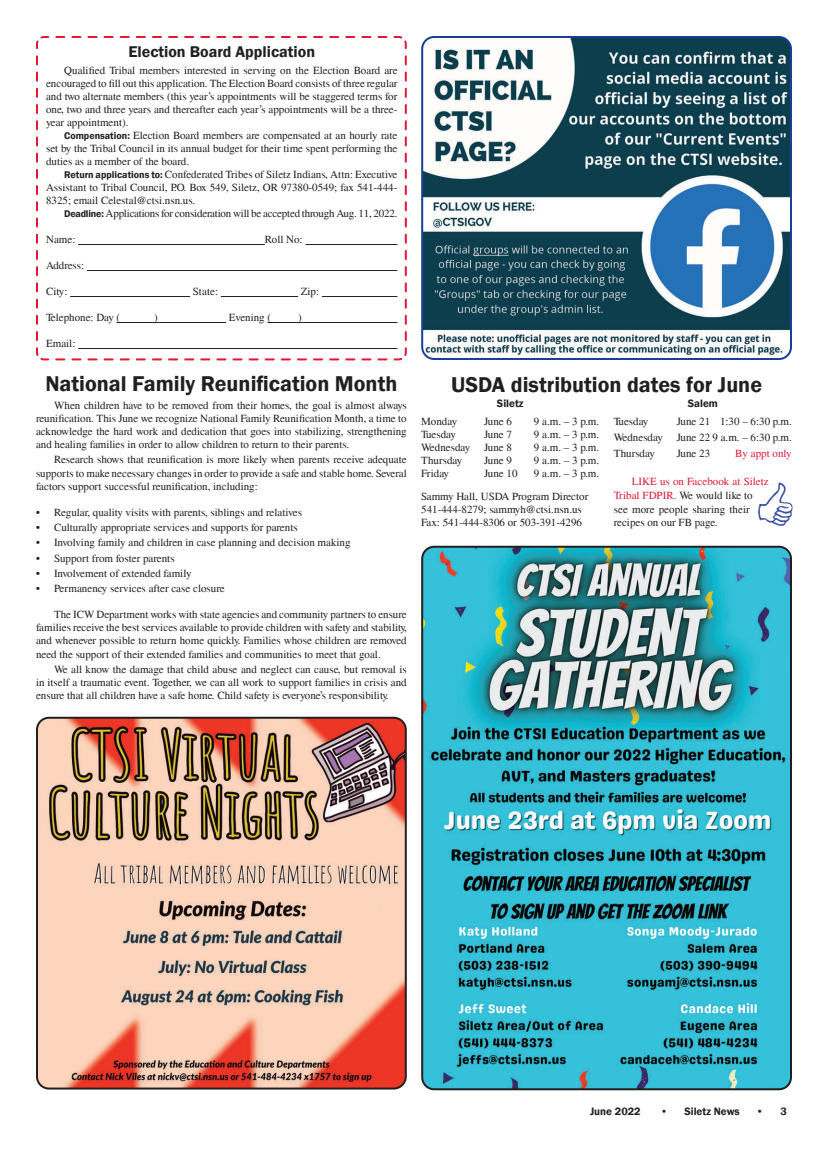
<style>
.page{position:relative;width:828px;height:1152px;background:#fff}
.page>*{position:absolute;margin:0;border:0;box-sizing:border-box;transform-origin:0 0}
.t1{font:600 22px "Franklin Gothic";color:#231f20}
.t2{font:600 16px "Franklin Gothic";color:#231f20}
.t3{font:11px/13px "Times S";color:#231f20;text-align:justify}
.t4{font:11px "Times S";letter-spacing:-.02em;color:#231f20}
.t5{font:600 11px "Franklin Gothic";color:#231f20}
.t6{font:11px "Times S";color:#e21736}
.s1{font-family:"Franklin Gothic";font-weight:600;font-size:10px}
.s2{color:#e21736}
</style>
<div class="page">
<img style="left:424px;top:548px;width:366px;height:540px">
<div style="left:421px;top:546px;width:371px;height:544px;border:2px solid #231f20;border-radius:12px"></div>
<img style="left:38px;top:719px;width:366px;height:368px">
<div style="left:36px;top:717px;width:371px;height:373px;border:2px solid #231f20;border-radius:12px"></div>
<img style="left:424px;top:39px;width:365px;height:318px">
<div style="left:421px;top:36px;width:371px;height:324px;border:2px solid #1b3f94;border-radius:12px"></div>
<img style="left:757px;top:482px;width:36px;height:44px">
<svg style="left:36px;top:36px;width:371px;height:325px"></svg>
<h2 class="t2" style="left:128px;top:42px;width:188px">Election Board Application</h2>
<p class="t3" style="left:46px;top:64px;width:353px;text-indent:18px">Qualified Tribal members interested in serving on the Election Board are encouraged to fill out this application. The Election Board consists of three regular and two alternate members (this year’s appointments will be staggered terms for one, two and three years and thereafter each year’s appointments will be a three&shy;year appointment).</p>
<p class="t3" style="left:46px;top:129px;width:353px;text-indent:18px"><span class="s1">Compensation:</span> Election Board members are compensated at an hourly rate set by the Tribal Council in its annual budget for their time spent performing the duties as a member of the board.</p>
<p class="t3" style="left:46px;top:168px;width:353px;text-indent:18px"><span class="s1">Return applications to:</span> Confederated Tribes of Siletz Indians, Attn: Executive Assistant to Tribal Council, P.O. Box 549, Siletz, OR 97380-0549; fax 541-444- 8325; email Celestal@ctsi.nsn.us.</p>
<p class="t4" style="left:64px;top:207px;width:335px"><span class="s1">Deadline:</span> Applications for consideration will be accepted through Aug. 11, 2022.</p>
<p class="t3" style="left:46px;top:233px;width:31px">Name:</p>
<p class="t3" style="left:265px;top:233px;width:39px">Roll No:</p>
<p class="t3" style="left:46px;top:259px;width:40px">Address:</p>
<p class="t3" style="left:46px;top:285px;width:23px">City:</p>
<p class="t3" style="left:193px;top:285px;width:27px">State:</p>
<p class="t3" style="left:301px;top:285px;width:20px">Zip:</p>
<p class="t3" style="left:46px;top:311px;width:76px">Telephone: Day (</p>
<p class="t3" style="left:154px;top:311px;width:5px">)</p>
<p class="t3" style="left:229px;top:311px;width:44px">Evening (</p>
<p class="t3" style="left:298px;top:311px;width:5px">)</p>
<p class="t3" style="left:46px;top:337px;width:31px">Email:</p>
<h1 class="t1" style="left:45px;top:370px;width:354px">National Family Reunification Month</h1>
<p class="t3" style="left:36px;top:399px;width:372px;text-indent:18px">When children have to be removed from their homes, the goal is almost always reunification. This June we recognize National Family Reunification Month, a time to acknowledge the hard work and dedication that goes into stabilizing, strengthening and healing families in order to allow children to return to their parents.</p>
<p class="t3" style="left:36px;top:453px;width:372px;text-indent:18px">Research shows that reunification is more likely when parents receive adequate supports to make necessary changes in order to provide a safe and stable home. Several factors support successful reunification, including:</p>
<p class="t3" style="left:36px;top:506px;width:268px">• Regular, quality visits with parents, siblings and relatives</p>
<p class="t3" style="left:36px;top:521px;width:263px">• Culturally appropriate services and supports for parents</p>
<p class="t3" style="left:36px;top:536px;width:316px">• Involving family and children in case planning and decision making</p>
<p class="t3" style="left:36px;top:551px;width:140px">• Support from foster parents</p>
<p class="t3" style="left:36px;top:567px;width:157px">• Involvement of extended family</p>
<p class="t3" style="left:36px;top:582px;width:190px">• Permanency services after case closure</p>
<p class="t3" style="left:36px;top:608px;width:372px;text-indent:18px">The ICW Department works with state agencies and community partners to ensure families receive the best services available to provide children with safety and stability, and whenever possible to return home quickly. Families whose children are removed need the support of their extended families and communities to meet that goal.</p>
<p class="t3" style="left:36px;top:663px;width:372px;text-indent:18px">We all know the damage that child abuse and neglect can cause, but removal is in itself a traumatic event. Together, we can all work to support families in crisis and ensure that all children have a safe home. Child safety is everyone’s responsibility.</p>
<h1 class="t1" style="left:451px;top:371px;width:313px">USDA distribution dates for June</h1>
<p class="t5" style="left:497px;top:397px;width:28px">Siletz</p>
<p class="t3" style="left:421px;top:414px;width:37px">Monday</p>
<p class="t3" style="left:484px;top:414px;width:29px">June 6</p>
<p class="t3" style="left:534px;top:414px;width:67px">9 a.m. – 3 p.m.</p>
<p class="t3" style="left:421px;top:427px;width:36px">Tuesday</p>
<p class="t3" style="left:484px;top:427px;width:29px">June 7</p>
<p class="t3" style="left:534px;top:427px;width:67px">9 a.m. – 3 p.m.</p>
<p class="t3" style="left:421px;top:440px;width:51px">Wednesday</p>
<p class="t3" style="left:484px;top:440px;width:29px">June 8</p>
<p class="t3" style="left:534px;top:440px;width:67px">9 a.m. – 3 p.m.</p>
<p class="t3" style="left:421px;top:453px;width:43px">Thursday</p>
<p class="t3" style="left:484px;top:453px;width:29px">June 9</p>
<p class="t3" style="left:534px;top:453px;width:67px">9 a.m. – 3 p.m.</p>
<p class="t3" style="left:421px;top:466px;width:29px">Friday</p>
<p class="t3" style="left:484px;top:466px;width:35px">June 10</p>
<p class="t3" style="left:534px;top:466px;width:67px">9 a.m. – 3 p.m.</p>
<p class="t5" style="left:688px;top:397px;width:32px">Salem</p>
<p class="t3" style="left:614px;top:415px;width:36px">Tuesday</p>
<p class="t3" style="left:677px;top:415px;width:117px">June 21 1:30 – 6:30 p.m.</p>
<p class="t3" style="left:614px;top:431px;width:51px">Wednesday</p>
<p class="t3" style="left:677px;top:431px;width:117px">June 22 9 a.m. – 6:30 p.m.</p>
<p class="t3" style="left:614px;top:447px;width:43px">Thursday</p>
<p class="t3" style="left:677px;top:447px;width:35px">June 23</p>
<p class="t6" style="left:735px;top:447px;width:58px">By appt only</p>
<p class="t3" style="left:614px;top:474px;width:156px;line-height:13.8px;text-align:left;text-indent:18px"><span class="s2">LIKE us on Facebook at Siletz<br>Tribal FDPIR.</span> We would like to see more people sharing their recipes on our FB page.</p>
<p class="t3" style="left:421px;top:489px;width:169px;text-align:left">Sammy Hall, USDA Program Director<br>541-444-8279; sammyh@ctsi.nsn.us<br>Fax: 541-444-8306 or 503-391-4296</p>
<p class="t5" style="left:590px;top:1105px;width:52px">June 2022</p>
<p class="t5" style="left:661px;top:1105px;width:81px">• Siletz News</p>
<p class="t5" style="left:756px;top:1105px;width:32px">• 3</p>
</div>
